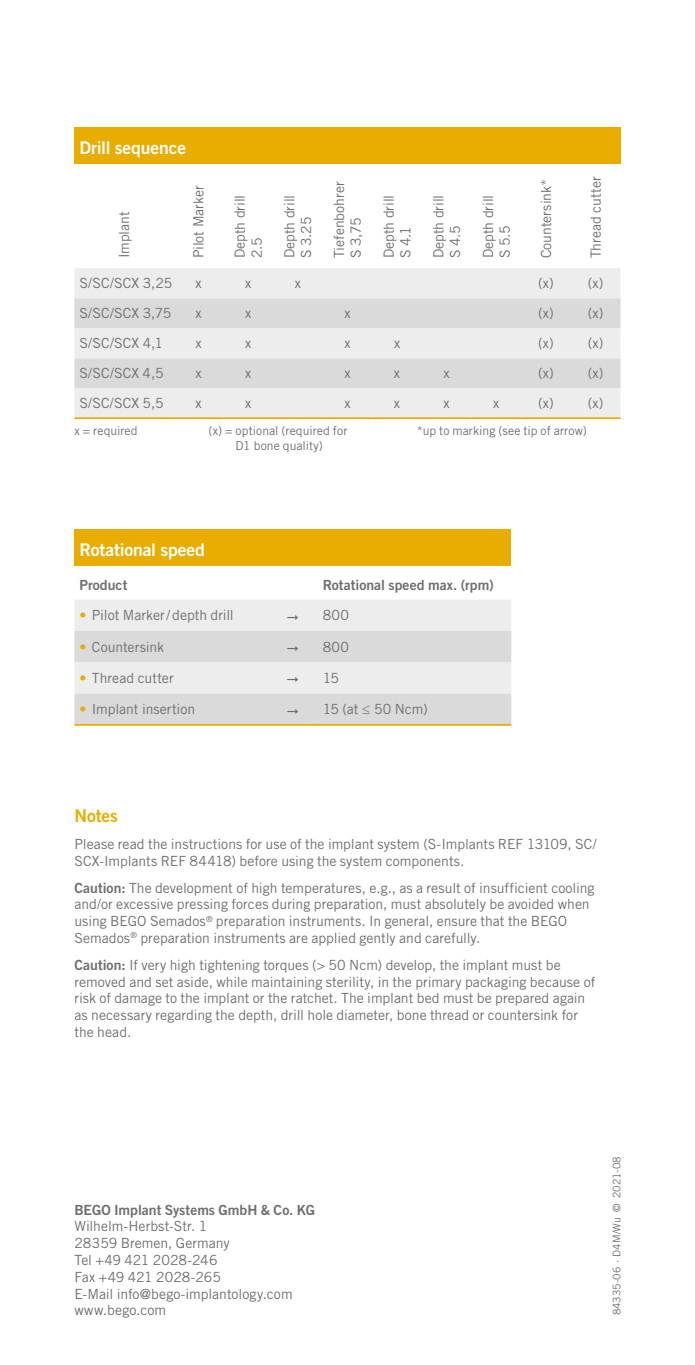
<style>
.page{position:relative;width:695px;height:1365px;background:#fff}
.page>*{position:absolute;margin:0;border:0;box-sizing:border-box;transform-origin:0 0}
.t1{font:17.5px "Trade Gothic LT Pro Bd 2";letter-spacing:-.01em;color:#fff}
.t2{font:17.5px "Trade Gothic LT Pro Bd 2";letter-spacing:-.005em;color:#e8ad00}
.t3{font:14px/16.8px "Trade Gothic LT Pro";color:#706f6f}
.t4{font:14px/16.8px "Trade Gothic LT Std";color:#706f6f}
.t5{font:14px "Trade Gothic LT Pro Bd 2";color:#706f6f}
.t6{font:12.25px/14.7px "Trade Gothic LT Std";letter-spacing:.005em;color:#706f6f;text-align:center}
.t7{font:10.5px "Trade Gothic LT Pro";color:#706f6f}
.s1{color:#e8ad00}
.s2{font-family:"Trade Gothic LT Pro Bd 2"}
</style>
<div class="page">
<div style="left:74px;top:529px;width:437px;height:37px;background:#e8ad00"></div>
<div style="left:74px;top:600px;width:437px;height:31px;background:#ededed"></div>
<svg style="left:74px;top:631px;width:437px;height:93px;background:#e0e0e0"></svg>
<hr style="left:74px;top:724px;width:194px;height:1px;background:#e8ad00">
<hr style="left:268px;top:724px;width:49px;height:1px;background:#e8ad00">
<hr style="left:317px;top:724px;width:194px;height:1px;background:#e8ad00">
<div style="left:74px;top:127px;width:546px;height:37px;background:#e8ad00"></div>
<div style="left:75px;top:268px;width:545px;height:30px;background:#ededed"></div>
<div style="left:74px;top:298px;width:546px;height:30px;background:#dadada"></div>
<svg style="left:74px;top:328px;width:546px;height:89px;background:#e6e6e6"></svg>
<hr style="left:74px;top:417px;width:100px;height:2px;background:#e8ad00">
<hr style="left:174px;top:417px;width:49px;height:2px;background:#e8ad00">
<hr style="left:223px;top:417px;width:50px;height:2px;background:#e8ad00">
<hr style="left:273px;top:417px;width:49px;height:2px;background:#e8ad00">
<hr style="left:322px;top:417px;width:50px;height:2px;background:#e8ad00">
<hr style="left:372px;top:417px;width:50px;height:2px;background:#e8ad00">
<hr style="left:422px;top:417px;width:49px;height:2px;background:#e8ad00">
<hr style="left:471px;top:417px;width:50px;height:2px;background:#e8ad00">
<hr style="left:521px;top:417px;width:49px;height:2px;background:#e8ad00">
<hr style="left:570px;top:417px;width:50px;height:2px;background:#e8ad00">
<svg style="left:287px;top:614px;width:11px;height:6px"></svg>
<svg style="left:287px;top:645px;width:11px;height:6px"></svg>
<svg style="left:287px;top:677px;width:11px;height:5px"></svg>
<svg style="left:287px;top:708px;width:11px;height:6px"></svg>
<p class="t1" style="left:79px;top:137px;width:108px">Drill sequence</p>
<p class="t4" style="left:116px;top:258px;width:48px;rotate:-90deg">Implant</p>
<p class="t4" style="left:190px;top:258px;width:74px;rotate:-90deg">Pilot Marker</p>
<p class="t4" style="left:231px;top:258px;width:65px;rotate:-90deg">Depth drill<br>2.5</p>
<p class="t4" style="left:281px;top:258px;width:65px;rotate:-90deg">Depth drill<br>S 3.25</p>
<p class="t4" style="left:330px;top:258px;width:78px;rotate:-90deg">Tiefenbohrer<br>S 3,75</p>
<p class="t4" style="left:380px;top:258px;width:65px;rotate:-90deg">Depth drill<br>S 4.1</p>
<p class="t4" style="left:430px;top:258px;width:65px;rotate:-90deg">Depth drill<br>S 4.5</p>
<p class="t4" style="left:479px;top:258px;width:65px;rotate:-90deg">Depth drill<br>S 5.5</p>
<p class="t4" style="left:537px;top:258px;width:81px;rotate:-90deg">Countersink*</p>
<p class="t4" style="left:587px;top:258px;width:83px;rotate:-90deg">Thread cutter</p>
<p class="t4" style="left:79px;top:275px;width:94px">S/SC/SCX 3,25</p>
<p class="t4" style="left:195px;top:275px;width:8px">x</p>
<p class="t4" style="left:245px;top:275px;width:8px">x</p>
<p class="t4" style="left:295px;top:275px;width:8px">x</p>
<p class="t4" style="left:538px;top:275px;width:17px">(x)</p>
<p class="t4" style="left:587px;top:275px;width:17px">(x)</p>
<p class="t4" style="left:79px;top:305px;width:93px">S/SC/SCX 3,75</p>
<p class="t4" style="left:195px;top:305px;width:8px">x</p>
<p class="t4" style="left:245px;top:305px;width:8px">x</p>
<p class="t4" style="left:344px;top:305px;width:8px">x</p>
<p class="t4" style="left:538px;top:305px;width:17px">(x)</p>
<p class="t4" style="left:587px;top:305px;width:17px">(x)</p>
<p class="t4" style="left:79px;top:335px;width:85px">S/SC/SCX 4,1</p>
<p class="t4" style="left:195px;top:335px;width:8px">x</p>
<p class="t4" style="left:245px;top:335px;width:8px">x</p>
<p class="t4" style="left:344px;top:335px;width:8px">x</p>
<p class="t4" style="left:394px;top:335px;width:8px">x</p>
<p class="t4" style="left:538px;top:335px;width:17px">(x)</p>
<p class="t4" style="left:587px;top:335px;width:17px">(x)</p>
<p class="t4" style="left:79px;top:365px;width:86px">S/SC/SCX 4,5</p>
<p class="t4" style="left:195px;top:365px;width:8px">x</p>
<p class="t4" style="left:245px;top:365px;width:8px">x</p>
<p class="t4" style="left:344px;top:365px;width:8px">x</p>
<p class="t4" style="left:394px;top:365px;width:8px">x</p>
<p class="t4" style="left:443px;top:365px;width:8px">x</p>
<p class="t4" style="left:538px;top:365px;width:17px">(x)</p>
<p class="t4" style="left:587px;top:365px;width:17px">(x)</p>
<p class="t4" style="left:79px;top:394px;width:86px">S/SC/SCX 5,5</p>
<p class="t4" style="left:195px;top:394px;width:8px">x</p>
<p class="t4" style="left:245px;top:394px;width:8px">x</p>
<p class="t4" style="left:344px;top:394px;width:8px">x</p>
<p class="t4" style="left:394px;top:394px;width:8px">x</p>
<p class="t4" style="left:443px;top:394px;width:8px">x</p>
<p class="t4" style="left:493px;top:394px;width:8px">x</p>
<p class="t4" style="left:538px;top:394px;width:17px">(x)</p>
<p class="t4" style="left:587px;top:394px;width:17px">(x)</p>
<p class="t6" style="left:74px;top:423px;width:65px">x = required</p>
<p class="t6" style="left:208px;top:423px;width:140px">(x) = optional (required for<br>D1 bone quality)</p>
<p class="t6" style="left:417px;top:423px;width:171px">*up to marking (see tip of arrow)</p>
<p class="t1" style="left:79px;top:539px;width:127px">Rotational speed</p>
<p class="t5" style="left:79px;top:576px;width:49px">Product</p>
<p class="t5" style="left:322px;top:576px;width:172px">Rotational speed max. (rpm)</p>
<p class="t4" style="left:79px;top:606px;width:156px"><span class="s1">•</span> Pilot Marker/depth drill</p>
<p class="t4" style="left:322px;top:606px;width:28px">800</p>
<p class="t4" style="left:79px;top:638px;width:86px"><span class="s1">•</span> Countersink</p>
<p class="t4" style="left:322px;top:638px;width:28px">800</p>
<p class="t4" style="left:79px;top:669px;width:96px"><span class="s1">•</span> Thread cutter</p>
<p class="t4" style="left:322px;top:669px;width:18px">15</p>
<p class="t4" style="left:79px;top:700px;width:117px"><span class="s1">•</span> Implant insertion</p>
<p class="t4" style="left:322px;top:700px;width:106px">15 (at ≤ 50 Ncm)</p>
<p class="t2" style="left:74px;top:805px;width:45px">Notes</p>
<p class="t3" style="left:74px;top:835px;width:523px">Please read the instructions for use of the implant system (S-Implants REF 13109, SC/<br>SCX-Implants REF 84418) before using the system components.</p>
<p class="t3" style="left:74px;top:878px;width:521px"><span class="s2">Caution:</span> The development of high temperatures, e.g., as a result of insufficient cooling and/or excessive pressing forces during preparation, must absolutely be avoided when using BEGO Semados<sup>®</sup> preparation instruments. In general, ensure that the BEGO Semados<sup>®</sup> preparation instruments are applied gently and carefully.</p>
<p class="t3" style="left:74px;top:956px;width:522px"><span class="s2">Caution:</span> If very high tightening torques (&gt; 50 Ncm) develop, the implant must be removed and set aside, while maintaining sterility, in the primary packaging because of risk of damage to the implant or the ratchet. The implant bed must be prepared again as necessary regarding the depth, drill hole diameter, bone thread or countersink for the head.</p>
<p class="t5" style="left:74px;top:1200px;width:242px">BEGO Implant Systems GmbH &amp; Co. KG</p>
<p class="t4" style="left:74px;top:1217px;width:220px">Wilhelm-Herbst-Str. 1<br>28359 Bremen, Germany<br>Tel +49 421 2028-246<br>Fax +49 421 2028-265<br>E-Mail info@bego-implantology.com www.bego.com</p>
<p class="t7" style="left:610px;top:1315px;width:161px;rotate:-90deg">84335-06 · D4M/Wu © 2021-08</p>
</div>
